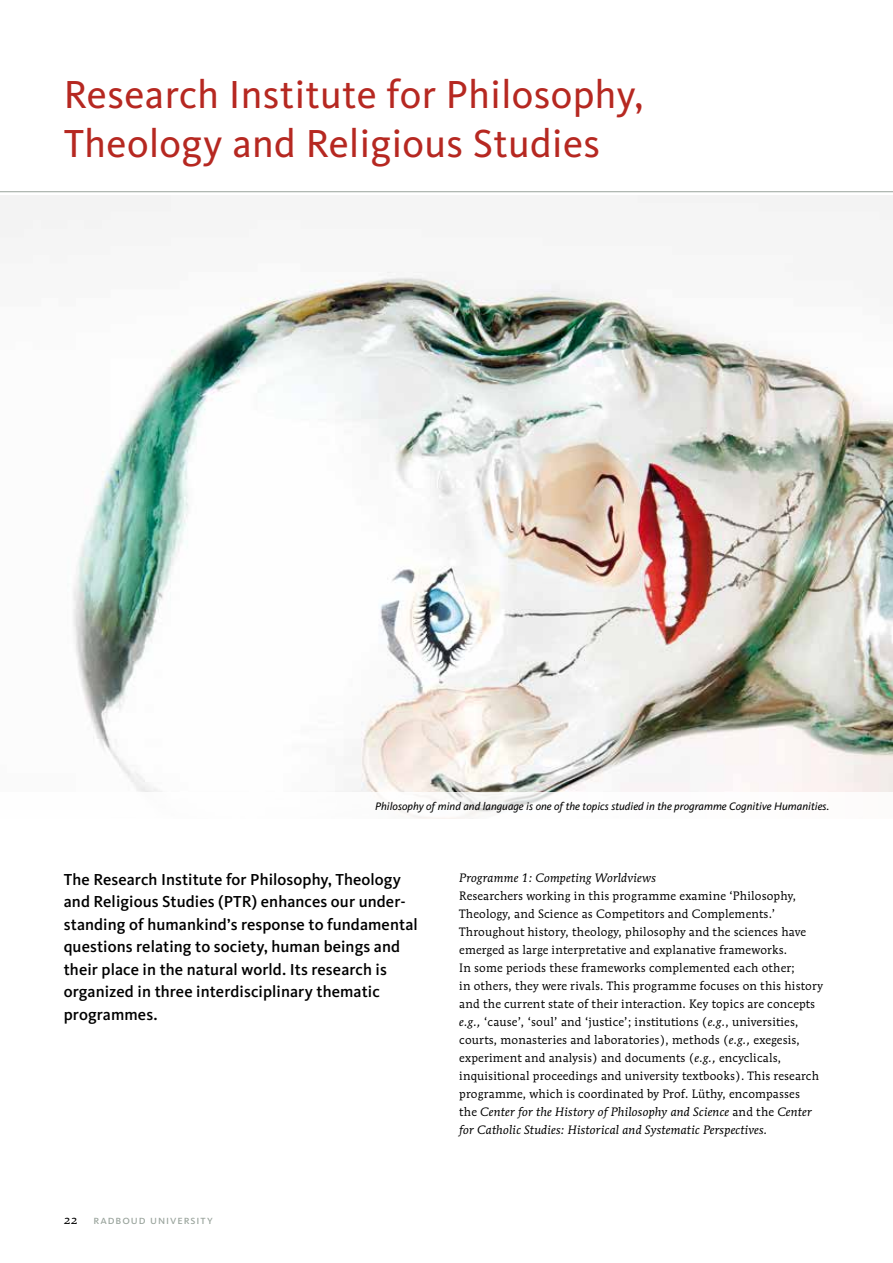
<style>
.page{position:relative;width:893px;height:1263px;background:#fff}
.page>*{position:absolute;margin:0;border:0;box-sizing:border-box;transform-origin:0 0}
.t1{font:40.5px/48.6px "Kievit";letter-spacing:.01em;color:#b62821}
.t2{font:500 16.5px/22.5px "Kievit";letter-spacing:.005em;color:#000}
.t3{font:12px/18px "Mendoza Rom ITC Book OS";letter-spacing:.015em;color:#000}
.t4{font:italic 12px/18px "Mendoza Rom ITC";letter-spacing:.015em;color:#000}
.t5{font:12px "Kievit Book SC";letter-spacing:.08em;color:#99a49c}
.t6{font:italic 11.25px "Kievit";color:#000}
.s1{font-family:"Mendoza Rom ITC";font-style:italic}
.s2{font-family:"Mendoza Rom ITC Book OS";font-style:normal}
</style>
<div class="page">
<hr style="left:0;top:191px;width:893px;height:1px;background:#99a49c">
<img style="left:0;top:196px;width:893px;height:596px">
<h1 class="t1" style="left:64px;top:71px;width:581px">Research Institute for Philosophy,<br>Theology and Religious Studies</h1>
<p class="t6" style="left:375px;top:800px;width:456px">Philosophy of mind and language is one of the topics studied in the programme Cognitive Humanities.</p>
<p class="t2" style="left:64px;top:868px;width:356px">The Research Institute for Philosophy, Theology and Religious Studies (PTR) enhances our under&shy;standing of humankind’s response to fundamental questions relating to society, human beings and their place in the natural world. Its research is organized in three interdisciplinary thematic programmes.</p>
<p class="t4" style="left:459px;top:868px;width:198px">Programme 1: Competing Worldviews</p>
<p class="t3" style="left:459px;top:887px;width:365px">Researchers working in this programme examine ‘Philosophy, Theology, and Science as Competitors and Complements.’ Throughout history, theology, philosophy and the sciences have emerged as large interpretative and explanative frameworks.<br>In some periods these frameworks complemented each other;<br>in others, they were rivals. This programme focuses on this history and the current state of their interaction. Key topics are concepts <span class="s1">e.g.,</span> ‘cause’, ‘soul’ and ‘justice’; institutions (<span class="s1">e.g.</span>, universities, courts, monasteries and laboratories), methods (<span class="s1">e.g.,</span> exegesis, experiment and analysis) and documents (<span class="s1">e.g.,</span> encyclicals, inquisitional proceedings and university textbooks). This research programme, which is coordinated by Prof. Lüthy, encompasses</p>
<p class="t4" style="left:459px;top:1102px;width:354px"><span class="s2">the</span> Center for the History of Philosophy and Science <span class="s2">and the</span> Center for Catholic Studies: Historical and Systematic Perspectives.</p>
<p class="t3" style="left:64px;top:1211px;width:15px">22</p>
<p class="t5" style="left:94px;top:1213px;width:121px">radboud university</p>
</div>
